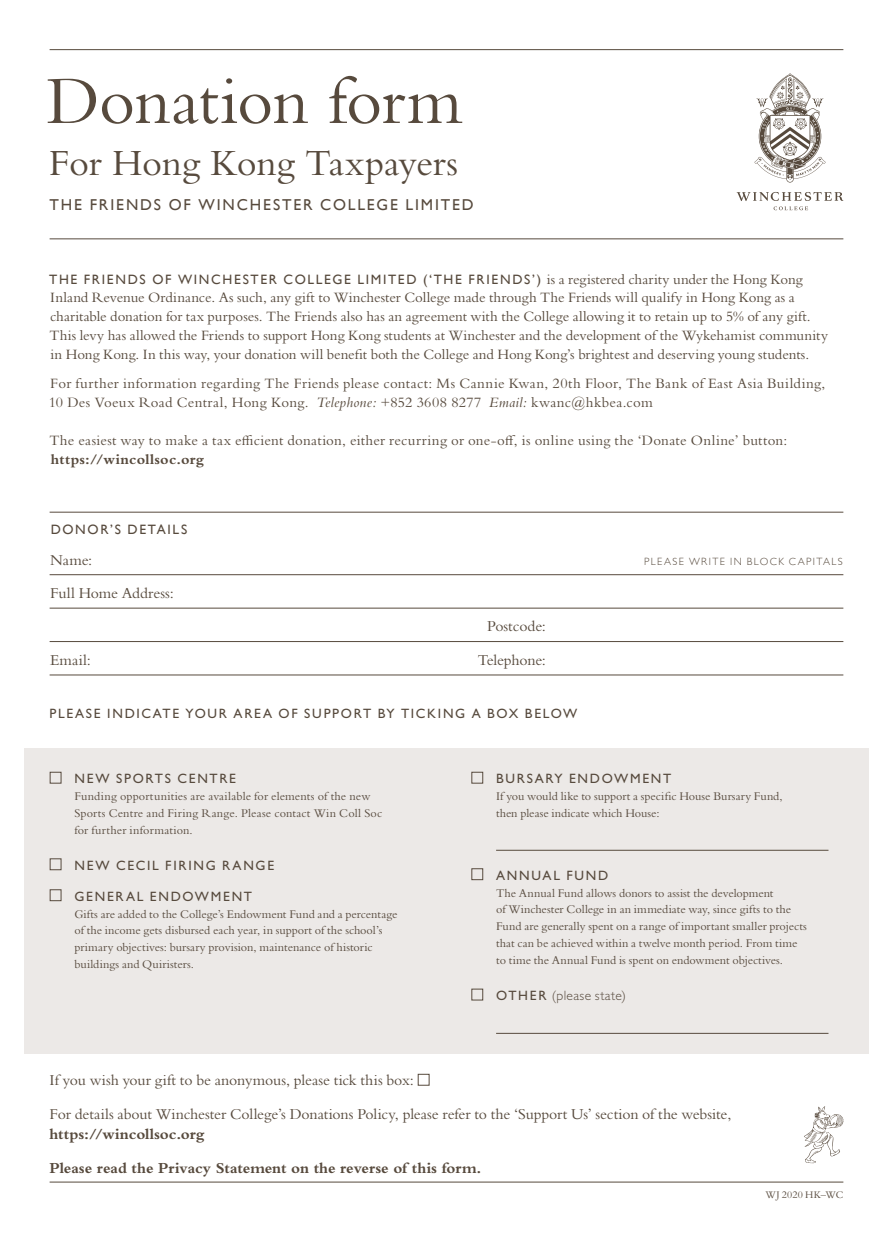
<style>
.page{position:relative;width:893px;height:1241px;background:#fff}
.page>*{position:absolute;margin:0;border:0;box-sizing:border-box;transform-origin:0 0}
.t1{font:70px "Bembo Std";letter-spacing:-.015em;color:#574a3d}
.t2{font:38.5px "Bembo Std";letter-spacing:-.01em;color:#574a3d}
.t3{font:15.75px/34.1px "Bembo Std";letter-spacing:-.005em;color:#574a3d}
.t4{font:700 15.75px/34.1px "Bembo Std";letter-spacing:-.005em;color:#574a3d}
.t5{font:15.75px "Gill Sans";letter-spacing:.12em;color:#574a3d}
.t6{font:14.88px/18.9px "Bembo Std";letter-spacing:.01em;color:#574a3d}
.t7{font:700 14.88px "Bembo Std";letter-spacing:.015em;color:#574a3d}
.t8{font:13.65px "Gill Sans Std";letter-spacing:.125em;color:#574a3d}
.t9{font:13.65px "Gill Sans";letter-spacing:.125em;color:#574a3d}
.t10{font:300 13.65px "Gill Sans Std";letter-spacing:.02em;color:#574a3d}
.t11{font:12.25px/16.8px "Bembo Std";letter-spacing:.005em;color:#574a3d}
.t12{font:300 10.5px "Gill Sans";letter-spacing:.135em;color:#574a3d}
.t13{font:10.5px "Bembo Std";letter-spacing:.015em;color:#574a3d}
.s1{font-family:"Bembo Std";font-size:14.88px}
.s2{font-style:italic}
.s3{font-weight:400}
</style>
<div class="page">
<hr style="left:50px;top:511px;width:793px;height:1px;background:#574a3d">
<hr style="left:50px;top:574px;width:793px;height:1px;background:#574a3d">
<hr style="left:50px;top:607px;width:793px;height:1px;background:#574a3d">
<hr style="left:50px;top:641px;width:793px;height:1px;background:#574a3d">
<hr style="left:50px;top:674px;width:793px;height:1px;background:#574a3d">
<hr style="left:50px;top:238px;width:793px;height:1px;background:#574a3d">
<hr style="left:50px;top:49px;width:793px;height:1px;background:#574a3d">
<svg style="left:737px;top:192px;width:106px;height:18px"></svg>
<svg style="left:755px;top:73px;width:70px;height:110px"></svg>
<hr style="left:50px;top:1181px;width:793px;height:1px;background:#574a3d">
<svg style="left:804px;top:1106px;width:40px;height:57px"></svg>
<div style="left:25px;top:747px;width:844px;height:306px;background:#ece9e7"></div>
<hr style="left:496px;top:849px;width:332px;height:1px;background:#574a3d">
<hr style="left:496px;top:1032px;width:332px;height:1px;background:#574a3d">
<h1 class="t1" style="left:47px;top:60px;width:417px">Donation form</h1>
<h2 class="t2" style="left:49px;top:140px;width:411px">For Hong Kong Taxpayers</h2>
<p class="t5" style="left:50px;top:195px;width:426px">THE FRIENDS OF WINCHESTER COLLEGE LIMITED</p>
<p class="t9" style="left:49px;top:271px;width:755px">THE FRIENDS OF WINCHESTER COLLEGE LIMITED (‘THE FRIENDS’) <span class="s1">is a registered charity under the Hong Kong</span></p>
<p class="t6" style="left:49px;top:288px;width:780px">Inland Revenue Ordinance. As such, any gift to Winchester College made through The Friends will qualify in Hong Kong as a charitable donation for tax purposes. The Friends also has an agreement with the College allowing it to retain up to 5% of any gift.<br>This levy has allowed the Friends to support Hong Kong students at Winchester and the development of the Wykehamist community in Hong Kong. In this way, your donation will benefit both the College and Hong Kong’s brightest and deserving young students.</p>
<p class="t6" style="left:49px;top:373px;width:778px">For further information regarding The Friends please contact: Ms Cannie Kwan, 20th Floor, The Bank of East Asia Building,<br>10 Des Voeux Road Central, Hong Kong. <span class="s2">Telephone:</span> +852 3608 8277 <span class="s2">Email:</span> kwanc@hkbea.com</p>
<p class="t6" style="left:49px;top:431px;width:739px">The easiest way to make a tax efficient donation, either recurring or one-off, is online using the ‘Donate Online’ button:</p>
<p class="t7" style="left:51px;top:451px;width:155px">https://wincollsoc.org</p>
<p class="t9" style="left:51px;top:521px;width:138px">DONOR’S DETAILS</p>
<p class="t3" style="left:50px;top:542px;width:43px">Name:</p>
<p class="t12" style="left:644px;top:552px;width:200px">PLEASE WRITE IN BLOCK CAPITALS</p>
<p class="t3" style="left:50px;top:575px;width:125px">Full Home Address:</p>
<p class="t3" style="left:487px;top:609px;width:60px">Postcode:</p>
<p class="t3" style="left:50px;top:642px;width:42px">Email:</p>
<p class="t3" style="left:478px;top:642px;width:70px">Telephone:</p>
<p class="t8" style="left:50px;top:705px;width:529px">PLEASE INDICATE YOUR AREA OF SUPPORT BY TICKING A BOX BELOW</p>
<p class="t8" style="left:50px;top:770px;width:188px">■ NEW SPORTS CENTRE</p>
<p class="t11" style="left:74px;top:787px;width:309px">Funding opportunities are available for elements of the new<br>Sports Centre and Firing Range. Please contact Win Coll Soc for further information.</p>
<p class="t8" style="left:50px;top:857px;width:226px">■ NEW CECIL FIRING RANGE</p>
<p class="t8" style="left:50px;top:888px;width:204px">■ GENERAL ENDOWMENT</p>
<p class="t11" style="left:74px;top:905px;width:325px">Gifts are added to the College’s Endowment Fund and a percentage of the income gets disbursed each year, in support of the school’s primary objectives: bursary provision, maintenance of historic buildings and Quiristers.</p>
<p class="t8" style="left:471px;top:770px;width:202px">■ BURSARY ENDOWMENT</p>
<p class="t11" style="left:496px;top:787px;width:288px">If you would like to support a specific House Bursary Fund, then please indicate which House:</p>
<p class="t8" style="left:471px;top:867px;width:139px">■ ANNUAL FUND</p>
<p class="t11" style="left:496px;top:884px;width:312px">The Annual Fund allows donors to assist the development<br>of Winchester College in an immediate way, since gifts to the Fund are generally spent on a range of important smaller projects that can be achieved within a twelve month period. From time to time the Annual Fund is spent on endowment objectives.</p>
<p class="t10" style="left:471px;top:987px;width:156px">■ <span class="s3">OTHER</span> (please state)</p>
<p class="t3" style="left:50px;top:1062px;width:683px">If you wish your gift to be anonymous, please tick this box: ■<br>For details about Winchester College’s Donations Policy, please refer to the ‘Support Us’ section of the website,</p>
<p class="t4" style="left:50px;top:1116px;width:433px">https://wincollsoc.org<br>Please read the Privacy Statement on the reverse of this form.</p>
<p class="t13" style="left:765px;top:1188px;width:79px">WJ 2020 HK–WC</p>
</div>
